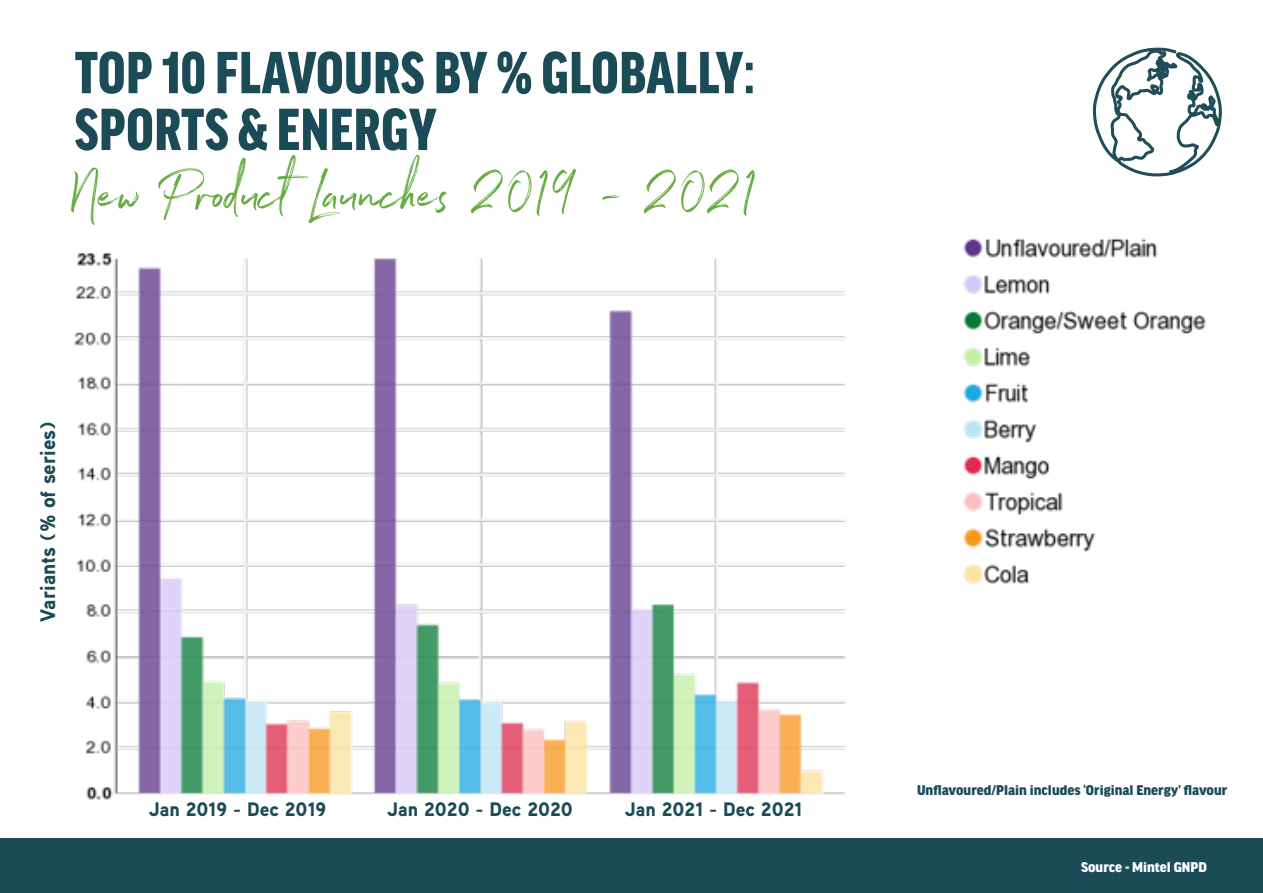
<style>
.page{position:relative;width:1263px;height:893px;background:#fff}
.page>*{position:absolute;margin:0;border:0;box-sizing:border-box;transform-origin:0 0}
.t1{font:900 condensed 63.15px/56.8px "Good Headline Pro";letter-spacing:.01em;color:#1c4b58}
.t2{font:63.15px "Northwell Alt";color:#67ad44}
.t3{font:900 21px "Aaux Next";color:#1c4b58}
.t4{font:900 19.5px "Aaux Next";color:#1c4b58}
.t5{font:900 15px "Good Headline Pro";color:#1c4b58}
.t6{font:900 15px "Good Headline Pro";color:#fff}
</style>
<div class="page">
<div style="left:0;top:838px;width:1263px;height:55px;background:#1c4b58"></div>
<svg style="left:1092px;top:47px;width:130px;height:130px"></svg>
<img style="left:74px;top:238px;width:1132px;height:562px">
<p class="t1" style="left:75px;top:46px;width:682px">TOP 10 FLAVOURS BY % GLOBALLY:<br>SPORTS &amp; ENERGY</p>
<p class="t2" style="left:74px;top:148px;width:684px">New Product Launches 2019 - 2021</p>
<p class="t3" style="left:33px;top:621px;width:202px;rotate:-90deg">Variants (% of series)</p>
<p class="t4" style="left:149px;top:795px;width:179px">Jan 2019 - Dec 2019</p>
<p class="t4" style="left:387px;top:795px;width:187px">Jan 2020 - Dec 2020</p>
<p class="t4" style="left:625px;top:795px;width:179px">Jan 2021 - Dec 2021</p>
<p class="t5" style="left:917px;top:783px;width:312px">Unflavoured/Plain includes ‘Original Energy’ flavour</p>
<p class="t6" style="left:1081px;top:860px;width:127px">Source - Mintel GNPD</p>
</div>
